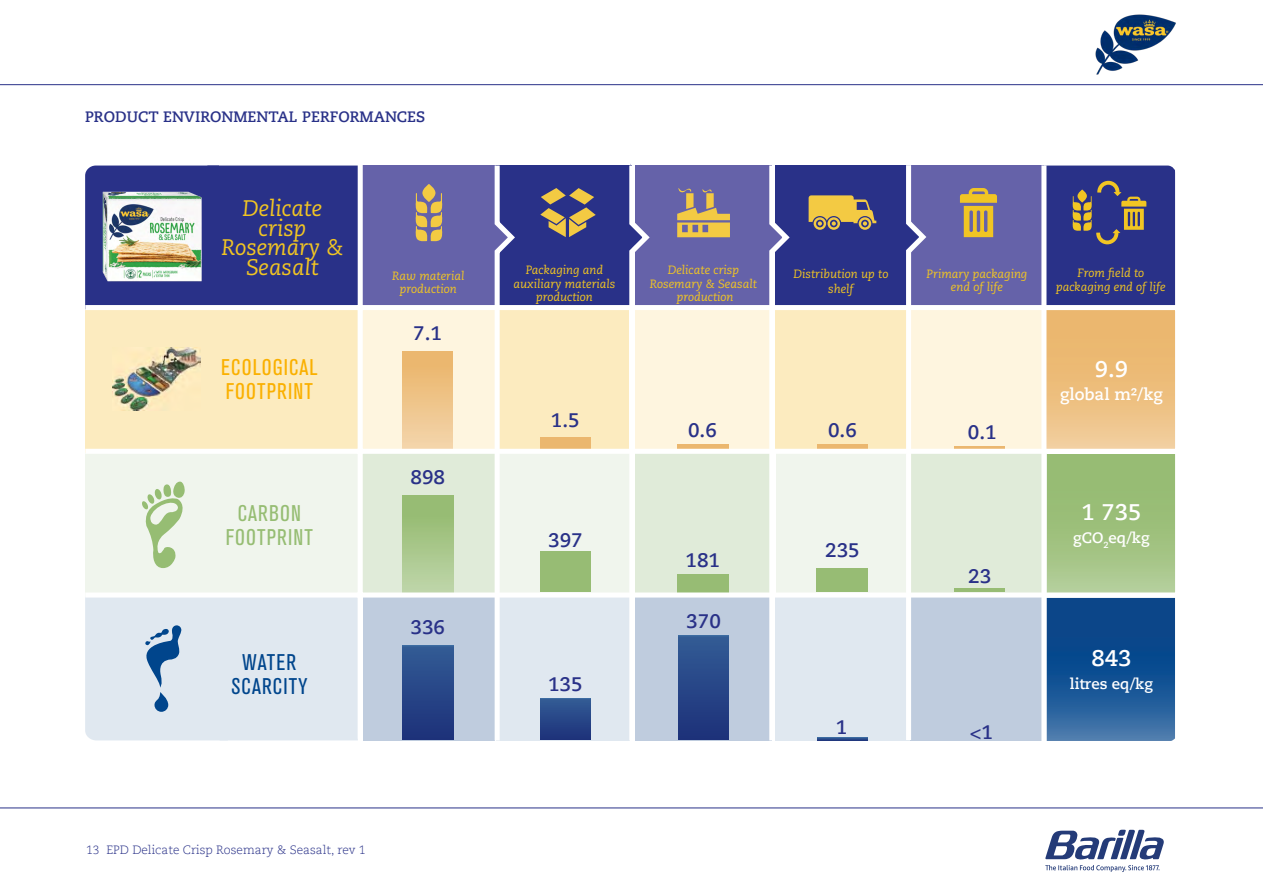
<style>
.page{position:relative;width:1263px;height:893px;background:#fff}
.page>*{position:absolute;margin:0;border:0;box-sizing:border-box;transform-origin:0 0}
.t1{font:italic 22.5px/19.5px "Caecilia LT Std";color:#f1c523;text-align:center}
.t2{font:condensed 22.5px/24px "Akzidenz Grotesk BQ";letter-spacing:.05em;color:#fab000}
.t3{font:condensed 22.5px/24px "Akzidenz Grotesk BQ";letter-spacing:.05em;color:#96bd73;text-align:center}
.t4{font:condensed 22.5px/24px "Akzidenz Grotesk BQ";letter-spacing:.05em;color:#00458c;text-align:center}
.t5{font:700 22.5px "Caecilia LT Std";color:#fff}
.t6{font:700 19.5px "Caecilia LT Std";color:#293188}
.t7{font:700 16.5px "Caecilia LT Std";color:#fff}
.t8{font:700 15px "Caecilia LT Std";color:#293188}
.t9{font:700 15px "Caecilia LT Std";color:#fff}
.t10{font:italic 12px/13.5px "Caecilia LT Std";color:#f1c523;text-align:center}
.t11{font:300 12px "Caecilia LT Std";color:#293188}
</style>
<div class="page">
<hr style="left:0;top:807px;width:1263px;height:1px;background:#293188">
<hr style="left:0;top:84px;width:1263px;height:1px;background:#293188">
<img style="left:1095px;top:14px;width:81px;height:61px">
<svg style="left:1045px;top:830px;width:119px;height:42px"></svg>
<div style="left:908px;top:597px;width:138px;height:143px;background:#bfccde"></div>
<div style="left:635px;top:453px;width:135px;height:144px;background:#e0ebd9"></div>
<div style="left:496px;top:453px;width:133px;height:144px;background:#f0f5ed"></div>
<div style="left:910px;top:309px;width:136px;height:144px;background:#fef5df"></div>
<div style="left:910px;top:166px;width:134px;height:143px;background:#6562a9"></div>
<div style="left:1044px;top:309px;width:133px;height:143px;background:linear-gradient(to bottom,#eab365,#f1cb99)"></div>
<div style="left:1046px;top:455px;width:130px;height:142px;background:linear-gradient(to bottom,#90b86b,#afcc94)"></div>
<div style="left:362px;top:166px;width:134px;height:142px;background:#6562a9"></div>
<div style="left:363px;top:597px;width:132px;height:143px;background:#bfccde"></div>
<div style="left:496px;top:597px;width:133px;height:143px;background:#e0e8f0"></div>
<div style="left:635px;top:597px;width:137px;height:143px;background:#bfccde"></div>
<div style="left:775px;top:597px;width:135px;height:143px;background:#e0e8f0"></div>
<div style="left:361px;top:453px;width:134px;height:144px;background:#e0ebd9"></div>
<div style="left:776px;top:453px;width:132px;height:144px;background:#f0f5ed"></div>
<div style="left:908px;top:453px;width:138px;height:144px;background:#e0ebd9"></div>
<div style="left:361px;top:309px;width:133px;height:144px;background:#fef5df"></div>
<div style="left:496px;top:309px;width:133px;height:143px;background:#fcebbf"></div>
<div style="left:635px;top:309px;width:135px;height:144px;background:#fef5df"></div>
<div style="left:775px;top:309px;width:135px;height:144px;background:#fcebbf"></div>
<div style="left:496px;top:166px;width:136px;height:143px;background:#293188"></div>
<div style="left:635px;top:166px;width:137px;height:143px;background:#6562a9"></div>
<div style="left:775px;top:166px;width:135px;height:143px;background:#293188"></div>
<svg style="left:817px;top:445px;width:51px;height:4px"></svg>
<hr style="left:678px;top:445px;width:50px;height:3px;background:#ebb76f">
<div style="left:402px;top:352px;width:51px;height:101px;background:linear-gradient(to bottom,#eab367,#f4d7b0)"></div>
<hr style="left:954px;top:589px;width:51px;height:3px;background:#97bc74">
<div style="left:817px;top:568px;width:50px;height:24px;background:#97bc74"></div>
<div style="left:678px;top:574px;width:50px;height:22px;background:#97bc74"></div>
<div style="left:403px;top:496px;width:50px;height:101px;background:linear-gradient(to bottom,#91b86b,#c0d6ab)"></div>
<svg style="left:1046px;top:598px;width:129px;height:143px;background:#1a5594"></svg>
<svg style="left:492px;top:165px;width:26px;height:576px"></svg>
<svg style="left:627px;top:164px;width:26px;height:577px"></svg>
<svg style="left:767px;top:165px;width:26px;height:576px"></svg>
<svg style="left:85px;top:166px;width:273px;height:574px;background:#c1c3cb"></svg>
<img style="left:113px;top:347px;width:88px;height:64px">
<svg style="left:422px;top:184px;width:13px;height:18px"></svg>
<svg style="left:415px;top:193px;width:28px;height:49px"></svg>
<svg style="left:540px;top:188px;width:56px;height:49px"></svg>
<svg style="left:809px;top:195px;width:67px;height:35px"></svg>
<svg style="left:677px;top:188px;width:53px;height:49px"></svg>
<div style="left:403px;top:645px;width:50px;height:95px;background:linear-gradient(to bottom,#335c95,#1d3079)"></div>
<div style="left:1041px;top:165px;width:5px;height:577px;background:#fff"></div>
<div style="left:540px;top:438px;width:50px;height:11px;background:#ebb76f"></div>
<svg style="left:960px;top:188px;width:37px;height:49px"></svg>
<svg style="left:1046px;top:166px;width:129px;height:139px;background:#373b81"></svg>
<img style="left:103px;top:192px;width:99px;height:89px">
<svg style="left:954px;top:447px;width:51px;height:2px"></svg>
<div style="left:540px;top:552px;width:51px;height:40px;background:#97bc74"></div>
<div style="left:540px;top:699px;width:51px;height:41px;background:linear-gradient(to bottom,#325b95,#1d317a)"></div>
<div style="left:678px;top:635px;width:51px;height:105px;background:linear-gradient(to bottom,#335c95,#1d3079)"></div>
<svg style="left:817px;top:737px;width:51px;height:3px"></svg>
<div style="left:358px;top:164px;width:5px;height:575px;background:#fff"></div>
<div style="left:1175px;top:167px;width:5px;height:575px;background:#fff"></div>
<div style="left:85px;top:449px;width:1092px;height:5px;background:#fff"></div>
<div style="left:85px;top:305px;width:1092px;height:5px;background:#fff"></div>
<div style="left:85px;top:592px;width:1092px;height:5px;background:#fff"></div>
<svg style="left:903px;top:165px;width:27px;height:576px"></svg>
<p class="t8" style="left:85px;top:108px;width:342px">PRODUCT ENVIRONMENTAL PERFORMANCES</p>
<h1 class="t1" style="left:221px;top:199px;width:124px">Delicate crisp<br>Rosemary &amp;<br>Seasalt</h1>
<h1 class="t2" style="left:221px;top:356px;width:98px">ECOLOGICAL<br>FOOTPRINT</h1>
<h1 class="t3" style="left:226px;top:502px;width:89px">CARBON<br>FOOTPRINT</h1>
<h1 class="t4" style="left:231px;top:650px;width:77px">WATER<br>SCARCITY</h1>
<p class="t10" style="left:392px;top:269px;width:74px">Raw material production</p>
<p class="t10" style="left:513px;top:264px;width:104px">Packaging and auxiliary materials production</p>
<p class="t10" style="left:650px;top:264px;width:109px">Delicate crisp<br>Rosemary &amp; Seasalt production</p>
<p class="t10" style="left:926px;top:267px;width:102px">Primary packaging end of life</p>
<p class="t10" style="left:793px;top:267px;width:96px;line-height:15px">Distribution up to shelf</p>
<p class="t10" style="left:1056px;top:267px;width:111px">From field to packaging end of life</p>
<h2 class="t6" style="left:413px;top:322px;width:30px">7.1</h2>
<h2 class="t6" style="left:410px;top:466px;width:36px">898</h2>
<h2 class="t6" style="left:410px;top:615px;width:36px">336</h2>
<h2 class="t6" style="left:551px;top:409px;width:30px">1.5</h2>
<h2 class="t6" style="left:548px;top:528px;width:36px">397</h2>
<h2 class="t6" style="left:548px;top:673px;width:36px">135</h2>
<h2 class="t6" style="left:688px;top:418px;width:30px">0.6</h2>
<h2 class="t6" style="left:685px;top:548px;width:36px">181</h2>
<h2 class="t6" style="left:686px;top:610px;width:36px">370</h2>
<h2 class="t6" style="left:828px;top:418px;width:30px">0.6</h2>
<h2 class="t6" style="left:825px;top:539px;width:36px">235</h2>
<h2 class="t6" style="left:968px;top:421px;width:30px">0.1</h2>
<h2 class="t6" style="left:968px;top:564px;width:25px">23</h2>
<h2 class="t6" style="left:836px;top:715px;width:13px">1</h2>
<h2 class="t6" style="left:970px;top:721px;width:25px">&lt;1</h2>
<h1 class="t5" style="left:1095px;top:356px;width:35px">9.9</h1>
<h3 class="t7" style="left:1060px;top:384px;width:104px">global m²/kg</h3>
<h1 class="t5" style="left:1081px;top:499px;width:61px">1 735</h1>
<p class="t9" style="left:1073px;top:528px;width:78px">gCO<sub>2</sub>eq/kg</p>
<h1 class="t5" style="left:1091px;top:645px;width:41px">843</h1>
<p class="t9" style="left:1070px;top:675px;width:85px">litres eq/kg</p>
<p class="t11" style="left:86px;top:843px;width:281px">13 EPD Delicate Crisp Rosemary &amp; Seasalt, rev 1</p>
</div>
